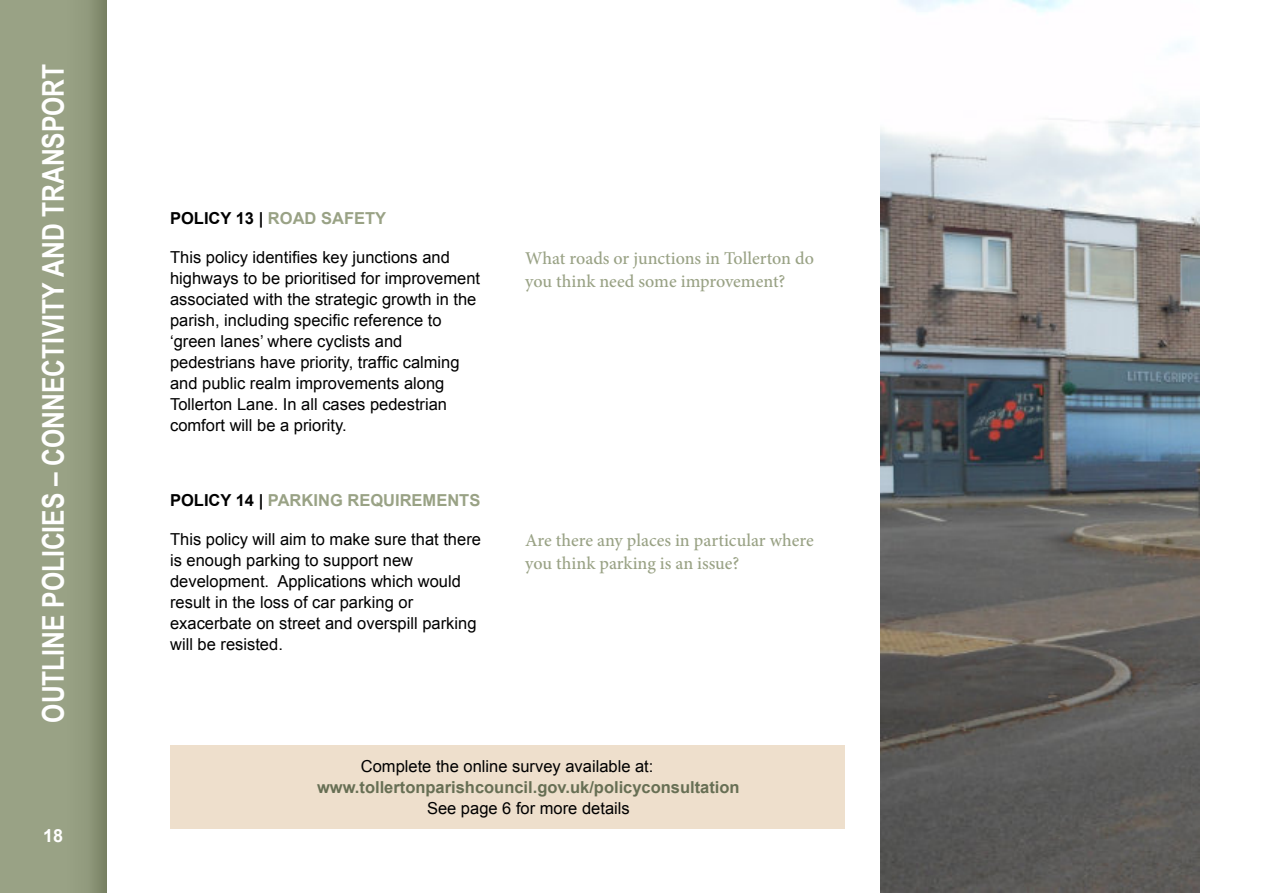
<style>
.page{position:relative;width:1263px;height:893px;background:#fff}
.page>*{position:absolute;margin:0;border:0;box-sizing:border-box;transform-origin:0 0}
.t1{font:700 30px "Arial Narrow";color:#fff}
.t2{font:500 18px/23.2px "Minion Pro";color:#99a285}
.t3{font:700 18px "Arial";color:#fff}
.t4{font:16.5px/21px "Arial";color:#000}
.t5{font:700 16.5px "Arial";color:#676f54}
.t6{font:700 16.5px "Arial";color:#99a285}
.s1{color:#000}
</style>
<div class="page">
<svg style="left:0;top:0;width:106px;height:893px;background:#949d80"></svg>
<img style="left:880px;top:0;width:319px;height:893px">
<div style="left:170px;top:746px;width:674px;height:83px;background:#eedfcc"></div>
<h1 class="t1" style="left:42px;top:723px;width:660px;rotate:-90deg">OUTLINE POLICIES – CONNECTIVITY AND TRANSPORT</h1>
<p class="t3" style="left:43px;top:829px;width:22px">18</p>
<p class="t6" style="left:170px;top:212px;width:218px"><span class="s1">POLICY 13 |</span> ROAD SAFETY</p>
<p class="t4" style="left:170px;top:248px;width:311px">This policy identifies key junctions and highways to be prioritised for improvement associated with the strategic growth in the parish, including specific reference to ‘green lanes’ where cyclists and pedestrians have priority, traffic calming and public realm improvements along Tollerton Lane. In all cases pedestrian comfort will be a priority.</p>
<p class="t2" style="left:525px;top:248px;width:290px">What roads or junctions in Tollerton do you think need some improvement?</p>
<p class="t6" style="left:170px;top:494px;width:312px"><span class="s1">POLICY 14 |</span> PARKING REQUIREMENTS</p>
<p class="t4" style="left:170px;top:530px;width:312px">This policy will aim to make sure that there is enough parking to support new development. Applications which would result in the loss of car parking or exacerbate on street and overspill parking will be resisted.</p>
<p class="t2" style="left:525px;top:530px;width:290px">Are there any places in particular where you think parking is an issue?</p>
<p class="t4" style="left:361px;top:758px;width:294px">Complete the online survey available at:</p>
<p class="t5" style="left:317px;top:781px;width:424px">www.tollertonparishcouncil.gov.uk/policyconsultation</p>
<p class="t4" style="left:427px;top:800px;width:204px">See page 6 for more details</p>
</div>
